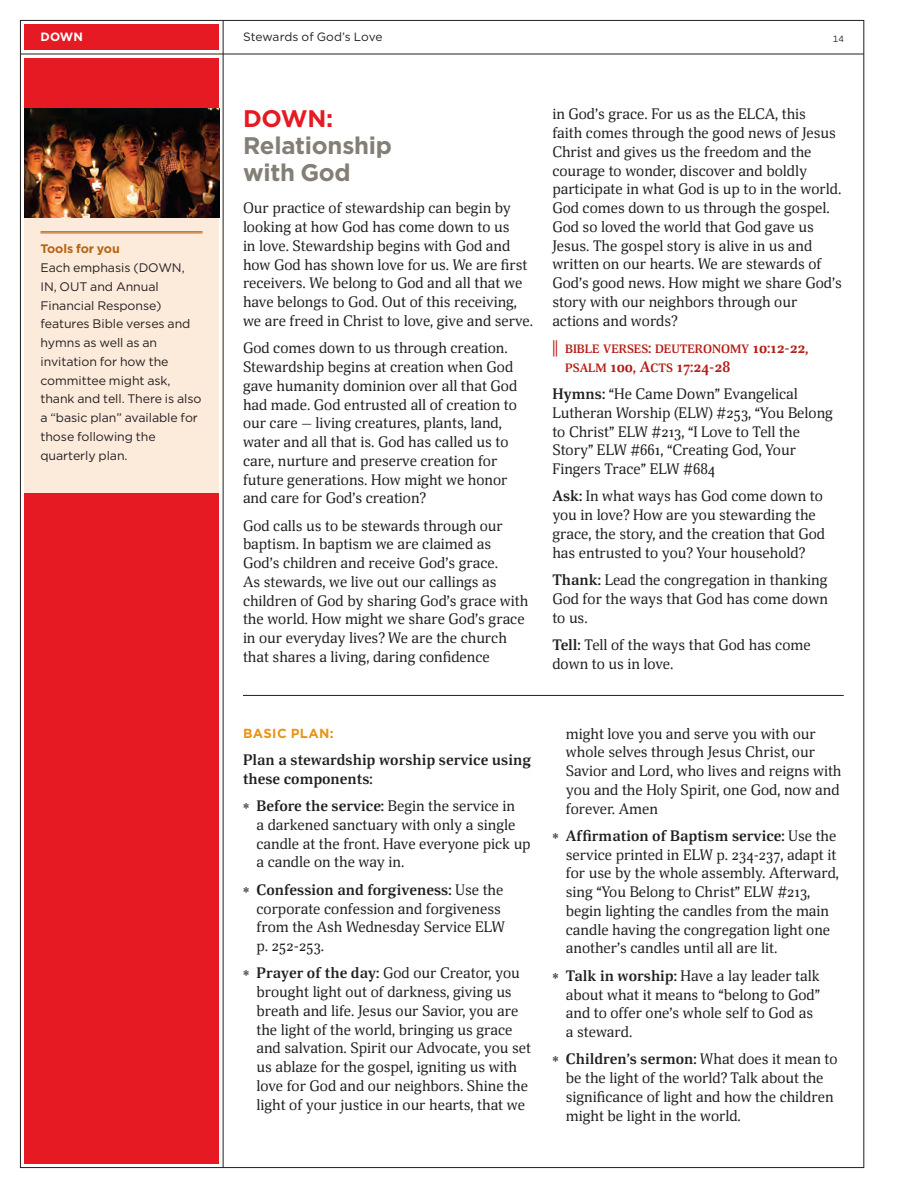
<style>
.page{position:relative;width:918px;height:1188px;background:#fff}
.page>*{position:absolute;margin:0;border:0;box-sizing:border-box;transform-origin:0 0}
.head{font:700 24px/27px "Gotham";letter-spacing:-.01em;color:#837f76}
.body{font:15px/18.8px "Deca Serif";color:#231f20}
.bullet_body{font:15px/18.8px "Deca Serif";color:#231f20}
.body-2{font:700 15px/18.8px "Deca Serif";color:#231f20}
.bible_verses{font:15px "Deca Serif Bold SC800";color:#b41d15}
.subhead_1{font:700 13.2px "Gotham";letter-spacing:.03em;color:#e89418}
.side_bar{font:12.3px/18.8px "Gotham";letter-spacing:-.005em;color:#231f20}
.side_bar_head{font:700 12.3px "Gotham";letter-spacing:-.005em;color:#b66512}
.bible_verses-2{font:12px "Deca Serif Bold SC800";color:#b41d15}
.t1{font:12px "Gotham";color:#231f20}
.t2{font:700 12px "Gotham";color:#fff}
.t3{font:9px "Gotham";color:#231f20}
.s1{color:#e51a23}
.s2{font-size:15px}
.s3{font-size:12px}
.s4{font-weight:700}
</style>
<div class="page">
<hr style="left:223px;top:20px;width:1px;height:1148px;background:#231f20">
<hr style="left:20px;top:54px;width:844px;height:1px;background:#231f20">
<div style="left:24px;top:24px;width:195px;height:26px;background:#e51a23"></div>
<div style="left:24px;top:58px;width:195px;height:1105px;background:#e51a23"></div>
<div style="left:24px;top:216px;width:195px;height:276px;background:#fceada"></div>
<hr style="left:40px;top:231px;width:162px;height:1px;background:#b66512">
<hr style="left:40px;top:233px;width:162px;height:1px;background:#b66512">
<hr style="left:243px;top:695px;width:601px;height:1px;background:#231f20">
<img style="left:24px;top:108px;width:195px;height:110px">
<p class="t2" style="left:40px;top:29px;width:44px">DOWN</p>
<p class="t1" style="left:243px;top:29px;width:141px">Stewards of God’s Love</p>
<p class="t3" style="left:833px;top:33px;width:12px">14</p>
<p class="side_bar_head" style="left:40px;top:241px;width:81px">Tools for you</p>
<p class="side_bar" style="left:40px;top:258px;width:163px">Each emphasis (DOWN,<br>IN, OUT and Annual<br>Financial Response) features Bible verses and hymns as well as an invitation for how the committee might ask, thank and tell. There is also a “basic plan” available for those following the quarterly plan.</p>
<p class="head" style="left:243px;top:105px;width:151px"><span class="s1">DOWN:<br></span>Relationship with God</p>
<p class="body" style="left:243px;top:199px;width:292px">Our practice of stewardship can begin by looking at how God has come down to us<br>in love. Stewardship begins with God and how God has shown love for us. We are first receivers. We belong to God and all that we have belongs to God. Out of this receiving, we are freed in Christ to love, give and serve.</p>
<p class="body" style="left:243px;top:339px;width:276px">God comes down to us through creation.<br>Stewardship begins at creation when God gave humanity dominion over all that God had made. God entrusted all of creation to our care — living creatures, plants, land, water and all that is. God has called us to care, nurture and preserve creation for future generations. How might we honor and care for God’s creation?</p>
<p class="body" style="left:243px;top:517px;width:287px">God calls us to be stewards through our baptism. In baptism we are claimed as God’s children and receive God’s grace.<br>As stewards, we live out our callings as children of God by sharing God’s grace with the world. How might we share God’s grace in our everyday lives? We are the church that shares a living, daring confidence</p>
<p class="body" style="left:552px;top:105px;width:291px">in God’s grace. For us as the ELCA, this<br>faith comes through the good news of Jesus Christ and gives us the freedom and the courage to wonder, discover and boldly participate in what God is up to in the world.<br>God comes down to us through the gospel.<br>God so loved the world that God gave us Jesus. The gospel story is alive in us and written on our hearts. We are stewards of God’s good news. How might we share God’s story with our neighbors through our actions and words?</p>
<p class="bible_verses-2" style="left:552px;top:342px;width:258px"><span class="s2">||</span> BIBLE VERSES<span class="s2">:</span> DEUTERONOMY <span class="s2">10:12-22,</span></p>
<p class="bible_verses" style="left:565px;top:358px;width:167px"><span class="s3">PSALM</span> 100, A<span class="s3">CTS</span> 17:24-28</p>
<p class="body" style="left:552px;top:385px;width:282px"><span class="s4">Hymns:</span> “He Came Down” Evangelical Lutheran Worship (ELW) #253, “You Belong to Christ” ELW #213, “I Love to Tell the Story” ELW #661, “Creating God, Your Fingers Trace” ELW #684</p>
<p class="body" style="left:552px;top:487px;width:274px"><span class="s4">Ask:</span> In what ways has God come down to you in love? How are you stewarding the grace, the story, and the creation that God has entrusted to you? Your household?</p>
<p class="body" style="left:552px;top:571px;width:277px;text-align:justify"><span class="s4">Thank:</span> Lead the congregation in thanking God for the ways that God has come down to us.</p>
<p class="body" style="left:552px;top:636px;width:260px"><span class="s4">Tell:</span> Tell of the ways that God has come down to us in love.</p>
<p class="subhead_1" style="left:243px;top:724px;width:92px">BASIC PLAN:</p>
<p class="body-2" style="left:243px;top:751px;width:290px">Plan a stewardship worship service using these components:</p>
<p class="bullet_body" style="left:256px;top:797px;width:276px;text-indent:-14px">* <span class="s4">Before the service:</span> Begin the service in<br>a darkened sanctuary with only a single candle at the front. Have everyone pick up a candle on the way in.</p>
<p class="bullet_body" style="left:256px;top:881px;width:250px;text-indent:-14px">* <span class="s4">Confession and forgiveness:</span> Use the corporate confession and forgiveness from the Ash Wednesday Service ELW p. 252-253.</p>
<p class="bullet_body" style="left:256px;top:964px;width:276px;text-indent:-14px">* <span class="s4">Prayer of the day:</span> God our Creator, you brought light out of darkness, giving us breath and life. Jesus our Savior, you are the light of the world, bringing us grace and salvation. Spirit our Advocate, you set us ablaze for the gospel, igniting us with love for God and our neighbors. Shine the light of your justice in our hearts, that we</p>
<p class="bullet_body" style="left:566px;top:724px;width:277px">might love you and serve you with our whole selves through Jesus Christ, our Savior and Lord, who lives and reigns with you and the Holy Spirit, one God, now and forever. Amen</p>
<p class="bullet_body" style="left:566px;top:827px;width:275px;text-indent:-14px">* <span class="s4">Affirmation of Baptism service:</span> Use the service printed in ELW p. 234-237, adapt it for use by the whole assembly. Afterward, sing “You Belong to Christ” ELW #213, begin lighting the candles from the main candle having the congregation light one another’s candles until all are lit.</p>
<p class="bullet_body" style="left:566px;top:967px;width:256px;text-indent:-14px">* <span class="s4">Talk in worship:</span> Have a lay leader talk about what it means to “belong to God” and to offer one’s whole self to God as a steward.</p>
<p class="bullet_body" style="left:566px;top:1050px;width:273px;text-indent:-14px">* <span class="s4">Children’s sermon:</span> What does it mean to be the light of the world? Talk about the significance of light and how the children might be light in the world.</p>
</div>
